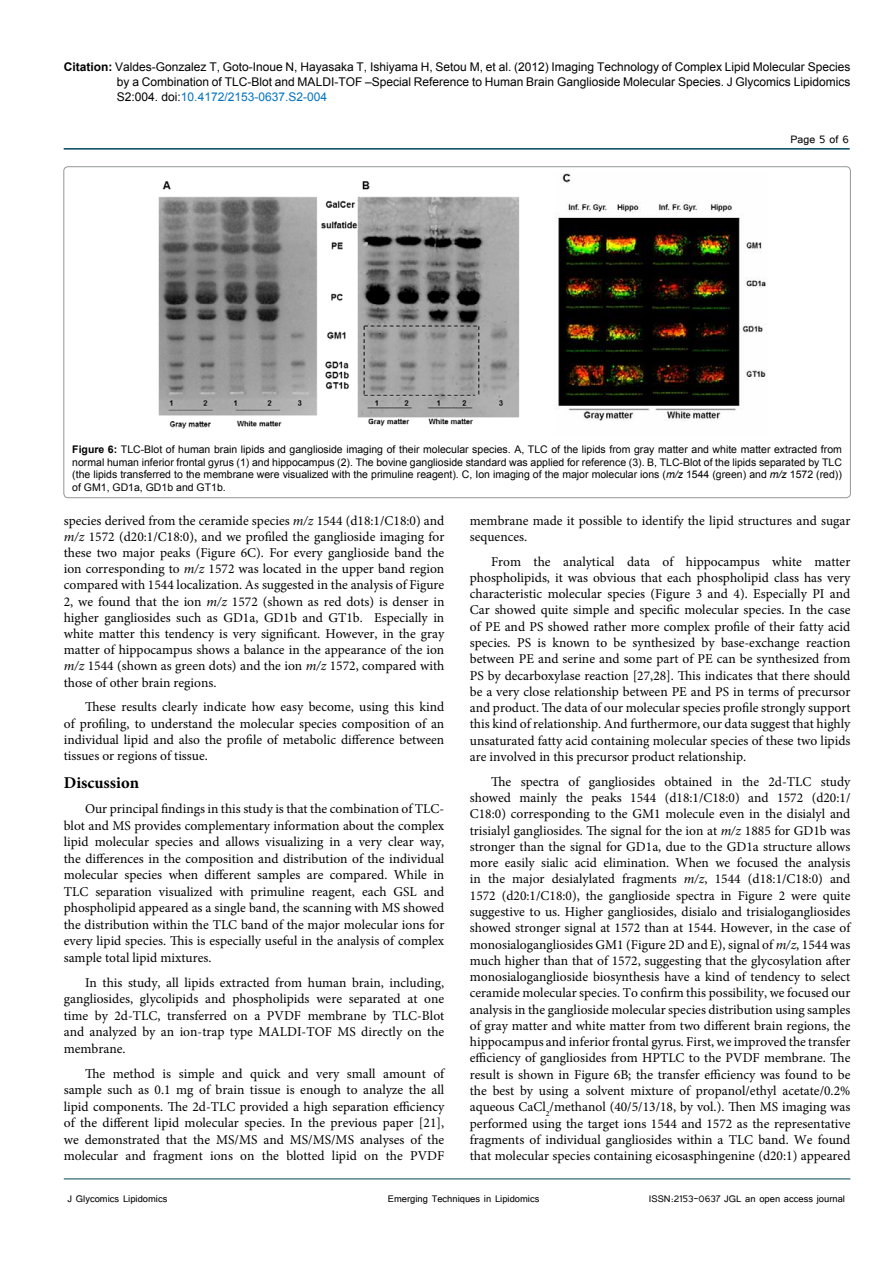
<style>
.page{position:relative;width:893px;height:1263px;background:#fff}
.page>*{position:absolute;margin:0;border:0;box-sizing:border-box;transform-origin:0 0}
.t1{font:700 16.5px "Minion Pro";color:#000}
.t2{font:13.5px/16.4px "Minion Pro";color:#000;text-align:justify}
.t3{font:13.5px "Tunga";color:#000}
.t4{font:12px/15px "Arial";color:#000;text-align:justify}
.t5{font:12px "Tunga";color:#000}
.t6{font:10.5px/12.6px "Arial";color:#000;text-align:justify}
.s1{font-weight:700}
.s2{color:#0072bc}
.s3{font-style:italic}
</style>
<div class="page">
<hr style="left:64px;top:148px;width:786px;height:2px;background:#00455b">
<hr style="left:64px;top:1179px;width:786px;height:1px;background:#00455b">
<img style="left:555px;top:174px;width:211px;height:247px">
<img style="left:158px;top:181px;width:362px;height:248px">
<p class="t4" style="left:117px;top:59px;width:735px;text-indent:-53px"><span class="s1">Citation:</span> Valdes-Gonzalez T, Goto-Inoue N, Hayasaka T, Ishiyama H, Setou M, et al. (2012) Imaging Technology of Complex Lipid Molecular Species by a Combination of TLC-Blot and MALDI-TOF –Special Reference to Human Brain Ganglioside Molecular Species. J Glycomics Lipidomics S2:004. doi:<span class="s2">10.4172/2153-0637.S2-004</span></p>
<p class="t3" style="left:791px;top:131px;width:60px">Page 5 of 6</p>
<p class="t6" style="left:72px;top:443px;width:771px"><span class="s1">Figure 6:</span> TLC-Blot of human brain lipids and ganglioside imaging of their molecular species. A, TLC of the lipids from gray matter and white matter extracted from normal human inferior frontal gyrus (1) and hippocampus (2). The bovine ganglioside standard was applied for reference (3). B, TLC-Blot of the lipids separated by TLC (the lipids transferred to the membrane were visualized with the primuline reagent). C, Ion imaging of the major molecular ions (<span class="s3">m/z</span> 1544 (green) and <span class="s3">m/z</span> 1572 (red)) of GM1, GD1a, GD1b and GT1b.</p>
<p class="t2" style="left:64px;top:512px;width:382px">species derived from the ceramide species <span class="s3">m/z</span> 1544 (d18:1/C18:0) and <span class="s3">m/z</span> 1572 (d20:1/C18:0), and we profiled the ganglioside imaging for these two major peaks (Figure 6C). For every ganglioside band the ion corresponding to <span class="s3">m/z</span> 1572 was located in the upper band region compared with 1544 localization. As suggested in the analysis of Figure 2, we found that the ion <span class="s3">m/z</span> 1572 (shown as red dots) is denser in higher gangliosides such as GD1a, GD1b and GT1b. Especially in white matter this tendency is very significant. However, in the gray matter of hippocampus shows a balance in the appearance of the ion <span class="s3">m/z</span> 1544 (shown as green dots) and the ion <span class="s3">m/z</span> 1572, compared with those of other brain regions.</p>
<p class="t2" style="left:64px;top:699px;width:382px;text-indent:21px">These results clearly indicate how easy become, using this kind of profiling, to understand the molecular species composition of an individual lipid and also the profile of metabolic difference between tissues or regions of tissue.</p>
<p class="t1" style="left:64px;top:771px;width:77px">Discussion</p>
<p class="t2" style="left:64px;top:801px;width:382px;text-indent:21px">Our principal findings in this study is that the combination of TLC&shy;blot and MS provides complementary information about the complex lipid molecular species and allows visualizing in a very clear way, the differences in the composition and distribution of the individual molecular species when different samples are compared. While in TLC separation visualized with primuline reagent, each GSL and phospholipid appeared as a single band, the scanning with MS showed the distribution within the TLC band of the major molecular ions for every lipid species. This is especially useful in the analysis of complex sample total lipid mixtures.</p>
<p class="t2" style="left:64px;top:974px;width:382px;text-indent:21px">In this study, all lipids extracted from human brain, including, gangliosides, glycolipids and phospholipids were separated at one time by 2d-TLC, transferred on a PVDF membrane by TLC-Blot and analyzed by an ion-trap type MALDI-TOF MS directly on the membrane.</p>
<p class="t2" style="left:64px;top:1065px;width:382px;text-indent:21px">The method is simple and quick and very small amount of sample such as 0.1 mg of brain tissue is enough to analyze the all lipid components. The 2d-TLC provided a high separation efficiency of the different lipid molecular species. In the previous paper [21], we demonstrated that the MS/MS and MS/MS/MS analyses of the molecular and fragment ions on the blotted lipid on the PVDF</p>
<p class="t2" style="left:470px;top:512px;width:382px">membrane made it possible to identify the lipid structures and sugar sequences.</p>
<p class="t2" style="left:470px;top:553px;width:382px;text-indent:21px">From the analytical data of hippocampus white matter phospholipids, it was obvious that each phospholipid class has very characteristic molecular species (Figure 3 and 4). Especially PI and Car showed quite simple and specific molecular species. In the case of PE and PS showed rather more complex profile of their fatty acid species. PS is known to be synthesized by base-exchange reaction between PE and serine and some part of PE can be synthesized from PS by decarboxylase reaction [27,28]. This indicates that there should be a very close relationship between PE and PS in terms of precursor and product. The data of our molecular species profile strongly support this kind of relationship. And furthermore, our data suggest that highly unsaturated fatty acid containing molecular species of these two lipids are involved in this precursor product relationship.</p>
<p class="t2" style="left:470px;top:773px;width:382px;text-indent:21px">The spectra of gangliosides obtained in the 2d-TLC study showed mainly the peaks 1544 (d18:1/C18:0) and 1572 (d20:1/ C18:0) corresponding to the GM1 molecule even in the disialyl and trisialyl gangliosides. The signal for the ion at <span class="s3">m/z</span> 1885 for GD1b was stronger than the signal for GD1a, due to the GD1a structure allows more easily sialic acid elimination. When we focused the analysis in the major desialylated fragments <span class="s3">m/z</span>, 1544 (d18:1/C18:0) and 1572 (d20:1/C18:0), the ganglioside spectra in Figure 2 were quite suggestive to us. Higher gangliosides, disialo and trisialogangliosides showed stronger signal at 1572 than at 1544. However, in the case of monosialogangliosides GM1 (Figure 2D and E), signal of <span class="s3">m/z</span>, 1544 was much higher than that of 1572, suggesting that the glycosylation after monosialoganglioside biosynthesis have a kind of tendency to select ceramide molecular species. To confirm this possibility, we focused our analysis in the ganglioside molecular species distribution using samples of gray matter and white matter from two different brain regions, the hippocampus and inferior frontal gyrus. First, we improved the transfer efficiency of gangliosides from HPTLC to the PVDF membrane. The result is shown in Figure 6B; the transfer efficiency was found to be the best by using a solvent mixture of propanol/ethyl acetate/0.2% aqueous CaCl<sub>2</sub>/methanol (40/5/13/18, by vol.). Then MS imaging was performed using the target ions 1544 and 1572 as the representative fragments of individual gangliosides within a TLC band. We found that molecular species containing eicosasphingenine (d20:1) appeared</p>
<p class="t5" style="left:68px;top:1190px;width:101px">J Glycomics Lipidomics</p>
<p class="t5" style="left:388px;top:1190px;width:153px">Emerging Techniques in Lipidomics</p>
<p class="t5" style="left:649px;top:1190px;width:198px">ISSN:2153-0637 JGL an open access journal</p>
</div>
